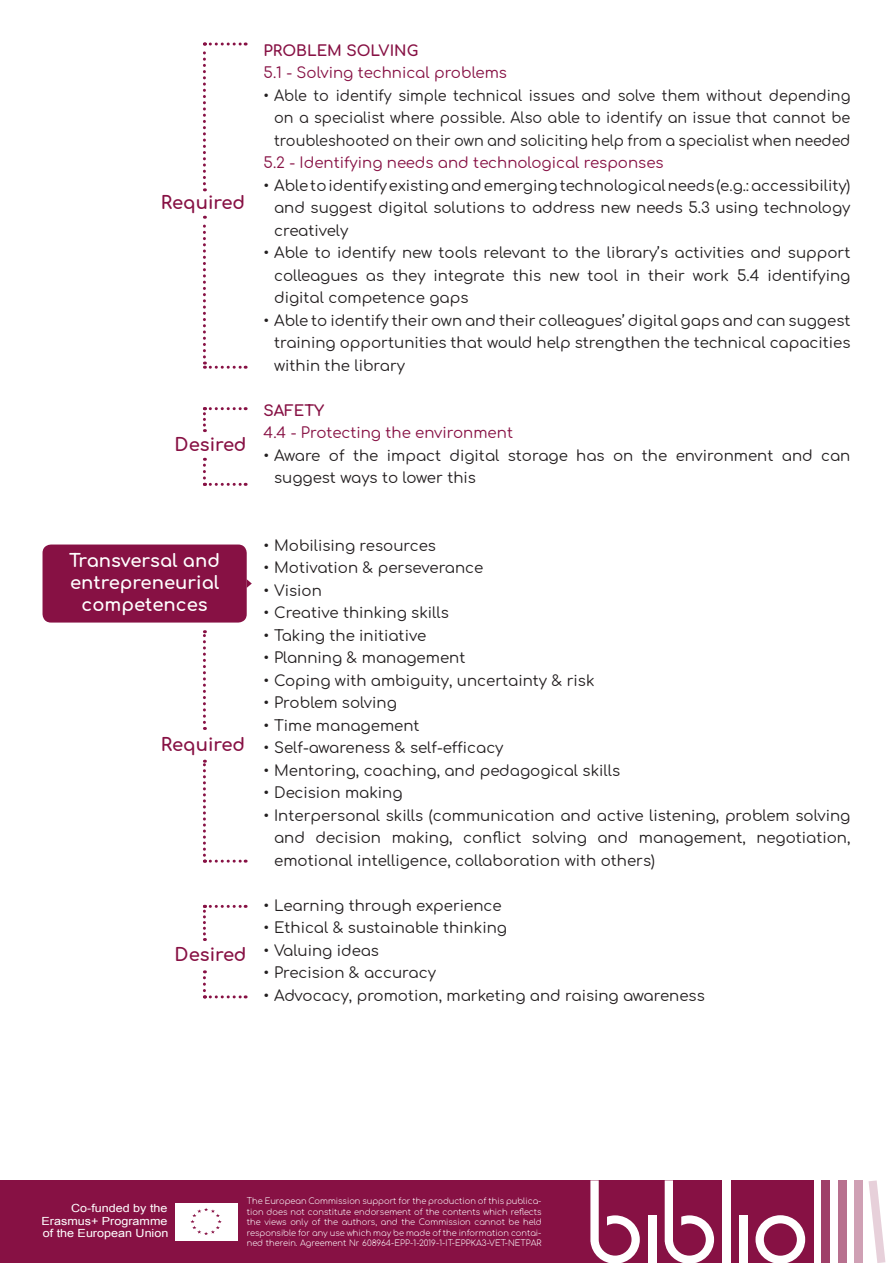
<style>
.page{position:relative;width:893px;height:1263px;background:#fff}
.page>*{position:absolute;margin:0;border:0;box-sizing:border-box;transform-origin:0 0}
.t1{font:700 18px "Comfortaa";color:#fff}
.t2{font:700 18px "Comfortaa";color:#871144}
.t3{font:15px/22.5px "Comfortaa";color:#231f20;text-align:justify}
.t4{font:15px/22.5px "Comfortaa";color:#231f20;text-align:justify;scale:.96 1}
.t5{font:15px "Comfortaa";color:#871144}
.t6{font:700 15px "Comfortaa";color:#871144}
.t7{font:11.25px/12.6px "Arial";color:#fff;text-align:justify;scale:1.12 1}
.t8{font:300 8.25px/10.5px "Comfortaa";color:#fff;text-align:justify}
</style>
<div class="page">
<div style="left:0;top:1180px;width:583px;height:83px;background:#871144"></div>
<div style="left:582px;top:1180px;width:231px;height:83px;background:#871144"></div>
<svg style="left:755px;top:1215px;width:50px;height:48px"></svg>
<div style="left:648px;top:1215px;width:8px;height:48px;background:#fff"></div>
<div style="left:739px;top:1215px;width:8px;height:48px;background:#fff"></div>
<svg style="left:590px;top:1180px;width:50px;height:83px"></svg>
<svg style="left:665px;top:1180px;width:49px;height:83px"></svg>
<div style="left:722px;top:1180px;width:9px;height:83px;background:#fff"></div>
<div style="left:822px;top:1180px;width:8px;height:83px;background:#9f4069"></div>
<div style="left:838px;top:1180px;width:9px;height:83px;background:#b7708e"></div>
<div style="left:855px;top:1180px;width:8px;height:83px;background:#cfa0b4"></div>
<svg style="left:868px;top:1180px;width:17px;height:83px"></svg>
<div style="left:175px;top:1203px;width:62px;height:37px;background:#fff"></div>
<svg style="left:190px;top:1208px;width:32px;height:27px"></svg>
<svg style="left:203px;top:630px;width:3px;height:100px"></svg>
<svg style="left:203px;top:407px;width:43px;height:25px"></svg>
<svg style="left:203px;top:216px;width:43px;height:153px"></svg>
<svg style="left:203px;top:43px;width:43px;height:148px"></svg>
<svg style="left:203px;top:905px;width:43px;height:36px"></svg>
<svg style="left:203px;top:760px;width:43px;height:103px"></svg>
<svg style="left:203px;top:458px;width:43px;height:28px"></svg>
<svg style="left:203px;top:970px;width:43px;height:28px"></svg>
<div style="left:43px;top:544px;width:204px;height:78px;background:#871144;border-radius:9px"></div>
<svg style="left:247px;top:579px;width:5px;height:9px"></svg>
<p class="t2" style="left:161px;top:187px;width:86px">Required</p>
<p class="t2" style="left:175px;top:428px;width:73px">Desired</p>
<p class="t6" style="left:264px;top:37px;width:156px">PROBLEM SOLVING</p>
<p class="t5" style="left:264px;top:59px;width:245px">5.1 - Solving technical problems</p>
<p class="t4" style="left:274px;top:82px;width:602px;text-indent:-10px">• Able to identify simple technical issues and solve them without depending on a specialist where possible. Also able to identify an issue that cannot be troubleshooted on their own and soliciting help from a specialist when needed</p>
<p class="t5" style="left:264px;top:149px;width:401px">5.2 - Identifying needs and technological responses</p>
<p class="t3" style="left:274px;top:172px;width:578px;text-indent:-10px">• Able to identify existing and emerging technological needs (e.g.: accessibility) and suggest digital solutions to address new needs 5.3 using technology creatively</p>
<p class="t3" style="left:274px;top:240px;width:578px;text-indent:-10px">• Able to identify new tools relevant to the library’s activities and support colleagues as they integrate this new tool in their work 5.4 identifying digital competence gaps</p>
<p class="t3" style="left:274px;top:307px;width:578px;text-indent:-10px">• Able to identify their own and their colleagues’ digital gaps and can suggest training opportunities that would help strengthen the technical capacities within the library</p>
<p class="t6" style="left:264px;top:397px;width:62px">SAFETY</p>
<p class="t5" style="left:264px;top:419px;width:251px">4.4 - Protecting the environment</p>
<p class="t3" style="left:274px;top:442px;width:578px;text-indent:-10px">• Aware of the impact digital storage has on the environment and can suggest ways to lower this</p>
<p class="t1" style="left:69px;top:545px;width:152px">Transversal and</p>
<p class="t1" style="left:70px;top:566px;width:151px">entrepreneurial</p>
<p class="t1" style="left:82px;top:588px;width:128px">competences</p>
<p class="t2" style="left:161px;top:728px;width:86px">Required</p>
<p class="t2" style="left:175px;top:938px;width:73px">Desired</p>
<p class="t3" style="left:264px;top:532px;width:174px">• Mobilising resources</p>
<p class="t3" style="left:264px;top:555px;width:221px">• Motivation &amp; perseverance</p>
<p class="t3" style="left:264px;top:577px;width:60px">• Vision</p>
<p class="t3" style="left:264px;top:600px;width:187px">• Creative thinking skills</p>
<p class="t3" style="left:264px;top:622px;width:164px">• Taking the initiative</p>
<p class="t3" style="left:264px;top:645px;width:203px">• Planning &amp; management</p>
<p class="t3" style="left:264px;top:667px;width:332px">• Coping with ambiguity, uncertainty &amp; risk</p>
<p class="t3" style="left:264px;top:690px;width:135px">• Problem solving</p>
<p class="t3" style="left:264px;top:712px;width:157px">• Time management</p>
<p class="t3" style="left:264px;top:735px;width:241px">• Self-awareness &amp; self-efficacy</p>
<p class="t3" style="left:264px;top:757px;width:358px">• Mentoring, coaching, and pedagogical skills</p>
<p class="t3" style="left:264px;top:780px;width:140px">• Decision making</p>
<p class="t3" style="left:274px;top:802px;width:578px;text-indent:-10px">• Interpersonal skills (communication and active listening, problem solving and decision making, conflict solving and management, negotiation, emotional intelligence, collaboration with others)</p>
<p class="t3" style="left:264px;top:892px;width:240px">• Learning through experience</p>
<p class="t3" style="left:264px;top:915px;width:245px">• Ethical &amp; sustainable thinking</p>
<p class="t3" style="left:264px;top:937px;width:117px">• Valuing ideas</p>
<p class="t3" style="left:264px;top:960px;width:174px">• Precision &amp; accuracy</p>
<p class="t3" style="left:264px;top:982px;width:443px">• Advocacy, promotion, marketing and raising awareness</p>
<p class="t7" style="left:42px;top:1202px;width:115px;text-indent:30px">Co-funded by the Erasmus+ Programme of the European Union</p>
<p class="t8" style="left:247px;top:1195px;width:296px">The European Commission support for the production of this publica&shy;tion does not constitute endorsement of the contents which reflects the views only of the authors, and the Commission cannot be held responsible for any use which may be made of the information contai&shy;ned therein. Agreement Nr 608964-EPP-1-2019-1-IT-EPPKA3-VET-NETPAR</p>
</div>
